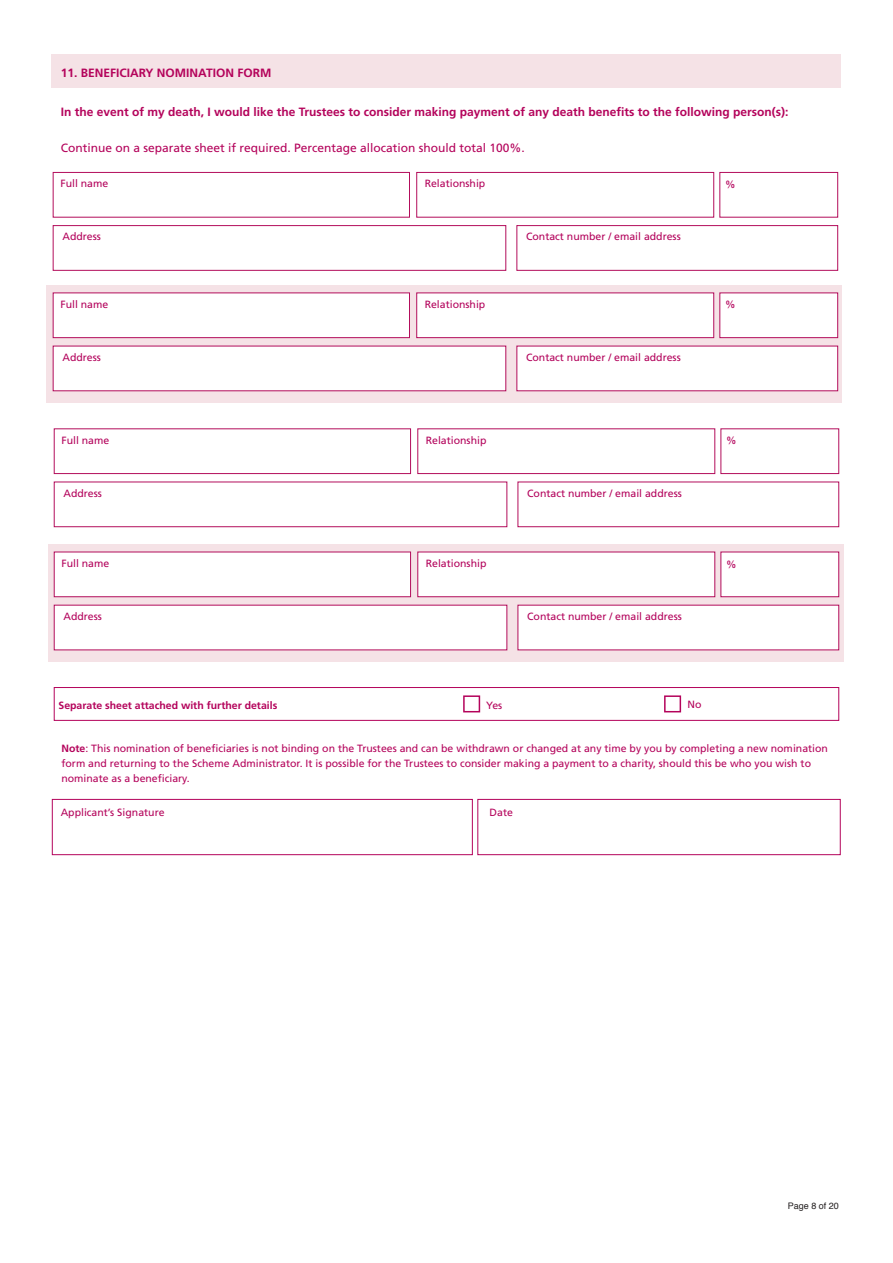
<style>
.page{position:relative;width:893px;height:1263px;background:#fff}
.page>*{position:absolute;margin:0;border:0;box-sizing:border-box;transform-origin:0 0}
.t1{font:700 12px "Frutiger";color:#b4035b}
.t2{font:12px "Frutiger";color:#b4035b}
.t3{font:10.5px/15px "Frutiger";color:#b4035b}
.t4{font:10.5px "Frutiger";color:#b3025b}
.t5{font:700 10.5px "Frutiger";color:#b4035b}
.t6{font:9px "Helvetica";color:#231f20}
.s1{font-weight:700}
</style>
<div class="page">
<div style="left:51px;top:54px;width:789px;height:33px;background:#f5e2e6"></div>
<div style="left:53px;top:172px;width:357px;height:45px;border:1px solid #b30d5b"></div>
<div style="left:417px;top:172px;width:297px;height:45px;border:1px solid #b30d5b"></div>
<div style="left:720px;top:172px;width:118px;height:45px;border:1px solid #b30d5b"></div>
<div style="left:53px;top:225px;width:453px;height:45px;border:1px solid #b30d5b"></div>
<div style="left:517px;top:225px;width:321px;height:45px;border:1px solid #b30d5b"></div>
<svg style="left:47px;top:285px;width:795px;height:117px;background:#f1d5de"></svg>
<div style="left:53px;top:293px;width:357px;height:45px;background:#fff;border:1px solid #b30d5b"></div>
<div style="left:417px;top:293px;width:297px;height:45px;background:#fff;border:1px solid #b30d5b"></div>
<div style="left:720px;top:293px;width:118px;height:45px;background:#fff;border:1px solid #b30d5b"></div>
<div style="left:53px;top:346px;width:453px;height:45px;background:#fff"></div>
<div style="left:517px;top:346px;width:321px;height:45px;background:#fff"></div>
<div style="left:54px;top:687px;width:785px;height:33px;background:#fff;border:1px solid #b4035b"></div>
<div style="left:463px;top:695px;width:17px;height:17px;border:2px solid #b4035b"></div>
<div style="left:664px;top:695px;width:17px;height:17px;border:2px solid #b4035b"></div>
<div style="left:54px;top:429px;width:357px;height:45px;border:1px solid #b30d5b"></div>
<div style="left:418px;top:429px;width:297px;height:45px;border:1px solid #b30d5b"></div>
<div style="left:721px;top:429px;width:118px;height:45px;border:1px solid #b30d5b"></div>
<div style="left:54px;top:482px;width:453px;height:45px;border:1px solid #b30d5b"></div>
<div style="left:518px;top:482px;width:321px;height:45px;border:1px solid #b30d5b"></div>
<svg style="left:48px;top:544px;width:795px;height:117px;background:#f1d5de"></svg>
<div style="left:54px;top:552px;width:357px;height:45px;background:#fff;border:1px solid #b30d5b"></div>
<div style="left:418px;top:552px;width:297px;height:45px;background:#fff;border:1px solid #b30d5b"></div>
<div style="left:721px;top:552px;width:118px;height:45px;background:#fff;border:1px solid #b30d5b"></div>
<div style="left:54px;top:605px;width:453px;height:45px;background:#fff"></div>
<div style="left:518px;top:605px;width:321px;height:45px;background:#fff"></div>
<div style="left:52px;top:799px;width:420px;height:56px;border:1px solid #b4035b"></div>
<div style="left:478px;top:799px;width:362px;height:56px;border:1px solid #b4035b"></div>
<p class="t1" style="left:61px;top:66px;width:212px">11. BENEFICIARY NOMINATION FORM</p>
<p class="t1" style="left:61px;top:104px;width:729px">In the event of my death, I would like the Trustees to consider making payment of any death benefits to the following person(s):</p>
<p class="t2" style="left:61px;top:140px;width:466px">Continue on a separate sheet if required. Percentage allocation should total 100%.</p>
<p class="t4" style="left:60px;top:177px;width:49px">Full name</p>
<p class="t4" style="left:425px;top:177px;width:62px">Relationship</p>
<p class="t4" style="left:725px;top:178px;width:12px">%</p>
<p class="t4" style="left:62px;top:231px;width:40px">Address</p>
<p class="t4" style="left:526px;top:231px;width:156px">Contact number / email address</p>
<p class="t4" style="left:60px;top:298px;width:49px">Full name</p>
<p class="t4" style="left:425px;top:298px;width:62px">Relationship</p>
<p class="t4" style="left:725px;top:299px;width:12px">%</p>
<p class="t4" style="left:62px;top:351px;width:40px">Address</p>
<p class="t4" style="left:526px;top:351px;width:156px">Contact number / email address</p>
<p class="t4" style="left:61px;top:434px;width:49px">Full name</p>
<p class="t4" style="left:426px;top:434px;width:62px">Relationship</p>
<p class="t4" style="left:726px;top:434px;width:12px">%</p>
<p class="t4" style="left:63px;top:487px;width:40px">Address</p>
<p class="t4" style="left:527px;top:487px;width:156px">Contact number / email address</p>
<p class="t4" style="left:61px;top:557px;width:49px">Full name</p>
<p class="t4" style="left:426px;top:557px;width:62px">Relationship</p>
<p class="t4" style="left:726px;top:558px;width:12px">%</p>
<p class="t4" style="left:63px;top:610px;width:40px">Address</p>
<p class="t4" style="left:527px;top:610px;width:156px">Contact number / email address</p>
<p class="t5" style="left:59px;top:699px;width:220px">Separate sheet attached with further details</p>
<p class="t3" style="left:486px;top:698px;width:18px">Yes</p>
<p class="t3" style="left:687px;top:697px;width:15px">No</p>
<p class="t3" style="left:61px;top:741px;width:768px"><span class="s1">Note</span>: This nomination of beneficiaries is not binding on the Trustees and can be withdrawn or changed at any time by you by completing a new nomination form and returning to the Scheme Administrator. It is possible for the Trustees to consider making a payment to a charity, should this be who you wish to nominate as a beneficiary.</p>
<p class="t3" style="left:61px;top:805px;width:105px">Applicant’s Signature</p>
<p class="t3" style="left:490px;top:805px;width:25px">Date</p>
<p class="t6" style="left:788px;top:1199px;width:53px">Page 8 of 20</p>
</div>
